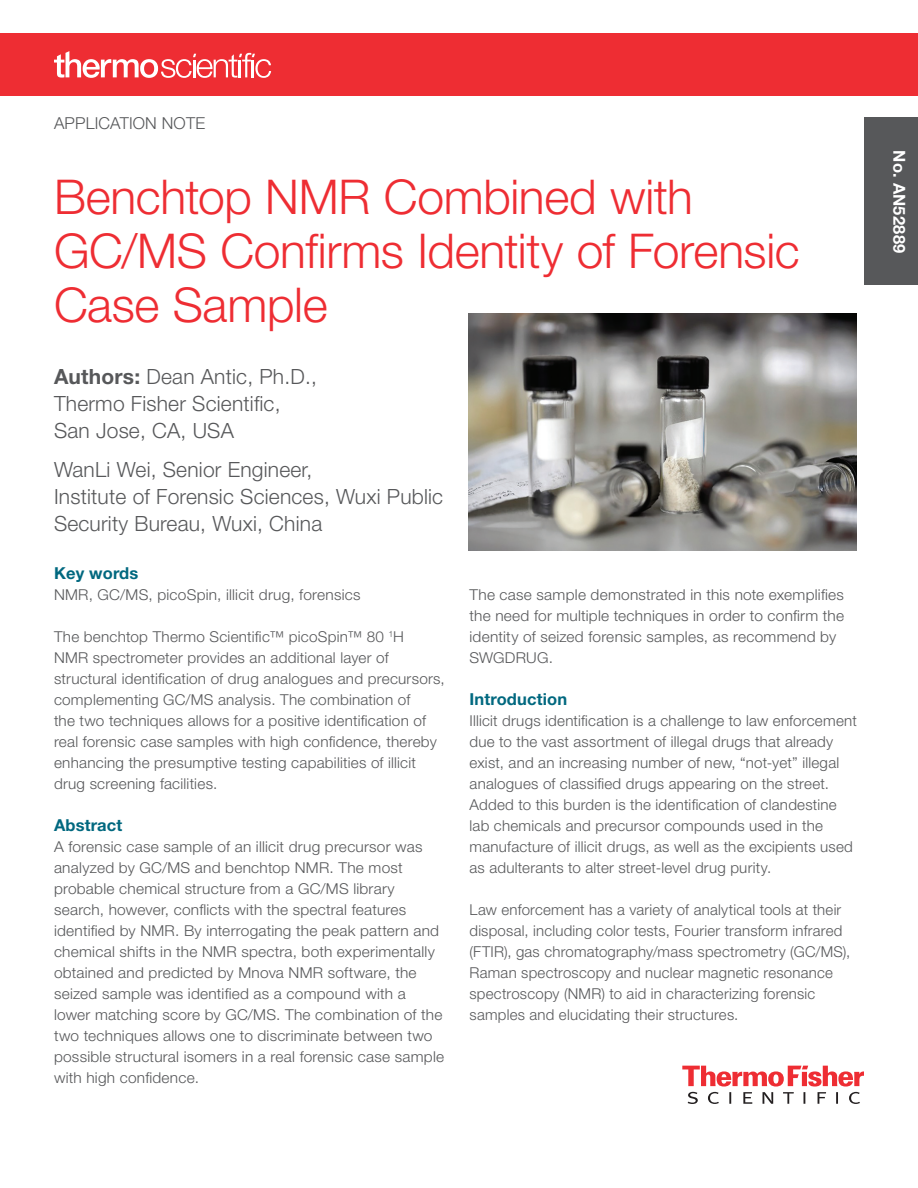
<style>
.page{position:relative;width:918px;height:1188px;background:#fff}
.page>*{position:absolute;margin:0;border:0;box-sizing:border-box;transform-origin:0 0}
.Headline{font:300 48px/54px "Helvetica Neue LT Std";letter-spacing:-.005em;color:#ee2d33}
.Secondary_Header{font:300 21px/27px "Helvetica Neue LT Std";letter-spacing:.01em;color:#57585a}
.Content_Header{font:700 16.5px "Helvetica Neue LT Std";letter-spacing:.01em;color:#00687f}
.Technical_Eyebrow{font:300 16.5px "Helvetica Neue LT Std";letter-spacing:.01em;color:#57585a}
.Body_Copy{font:700 16.5px "Helvetica Neue LT Std";letter-spacing:.01em;color:#00687f}
.Technical_Eyebrow-2{font:700 16.5px "Helvetica Neue LT Std";letter-spacing:.01em;color:#fff}
.Body_Copy-2{font:300 15px/21px "Helvetica Neue LT Std";letter-spacing:.015em;color:#57585a}
.s1{font-weight:700}
</style>
<div class="page">
<img style="left:469px;top:313px;width:387px;height:237px">
<svg style="left:682px;top:1066px;width:182px;height:38px"></svg>
<div style="left:864px;top:117px;width:54px;height:168px;background:#57585a"></div>
<div style="left:0;top:33px;width:918px;height:63px;background:#ee2d33"></div>
<svg style="left:54px;top:51px;width:217px;height:27px"></svg>
<p class="Technical_Eyebrow" style="left:54px;top:113px;width:153px">APPLICATION NOTE</p>
<p class="Headline" style="left:54px;top:169px;width:747px">Benchtop NMR Combined with<br>GC/MS Confirms Identity of Forensic<br>Case Sample</p>
<p class="Secondary_Header" style="left:54px;top:363px;width:264px"><span class="s1">Authors:</span> Dean Antic, Ph.D.,<br>Thermo Fisher Scientific,<br>San Jose, CA, USA</p>
<p class="Secondary_Header" style="left:54px;top:456px;width:391px">WanLi Wei, Senior Engineer,<br>Institute of Forensic Sciences, Wuxi Public<br>Security Bureau, Wuxi, China</p>
<p class="Content_Header" style="left:54px;top:563px;width:86px">Key words</p>
<p class="Body_Copy-2" style="left:54px;top:584px;width:308px">NMR, GC/MS, picoSpin, illicit drug, forensics</p>
<p class="Body_Copy-2" style="left:54px;top:626px;width:392px">The benchtop Thermo Scientific™ picoSpin™ 80 <sup>1</sup>H<br>NMR spectrometer provides an additional layer of structural identification of drug analogues and precursors, complementing GC/MS analysis. The combination of<br>the two techniques allows for a positive identification of real forensic case samples with high confidence, thereby enhancing the presumptive testing capabilities of illicit drug screening facilities.</p>
<p class="Content_Header" style="left:54px;top:815px;width:70px">Abstract</p>
<p class="Body_Copy-2" style="left:54px;top:836px;width:392px">A forensic case sample of an illicit drug precursor was analyzed by GC/MS and benchtop NMR. The most probable chemical structure from a GC/MS library search, however, conflicts with the spectral features identified by NMR. By interrogating the peak pattern and chemical shifts in the NMR spectra, both experimentally obtained and predicted by Mnova NMR software, the seized sample was identified as a compound with a lower matching score by GC/MS. The combination of the two techniques allows one to discriminate between two possible structural isomers in a real forensic case sample with high confidence.</p>
<p class="Body_Copy-2" style="left:470px;top:584px;width:376px">The case sample demonstrated in this note exemplifies the need for multiple techniques in order to confirm the identity of seized forensic samples, as recommend by SWGDRUG.</p>
<p class="Body_Copy" style="left:470px;top:689px;width:99px">Introduction</p>
<p class="Body_Copy-2" style="left:470px;top:710px;width:389px">Illicit drugs identification is a challenge to law enforcement due to the vast assortment of illegal drugs that already exist, and an increasing number of new, “not-yet” illegal analogues of classified drugs appearing on the street.<br>Added to this burden is the identification of clandestine lab chemicals and precursor compounds used in the manufacture of illicit drugs, as well as the excipients used as adulterants to alter street-level drug purity.</p>
<p class="Body_Copy-2" style="left:470px;top:899px;width:382px">Law enforcement has a variety of analytical tools at their disposal, including color tests, Fourier transform infrared (FTIR), gas chromatography/mass spectrometry (GC/MS), Raman spectroscopy and nuclear magnetic resonance spectroscopy (NMR) to aid in characterizing forensic samples and elucidating their structures.</p>
<p class="Technical_Eyebrow-2" style="left:909px;top:150px;width:104px;rotate:90deg">No. AN52889</p>
</div>
